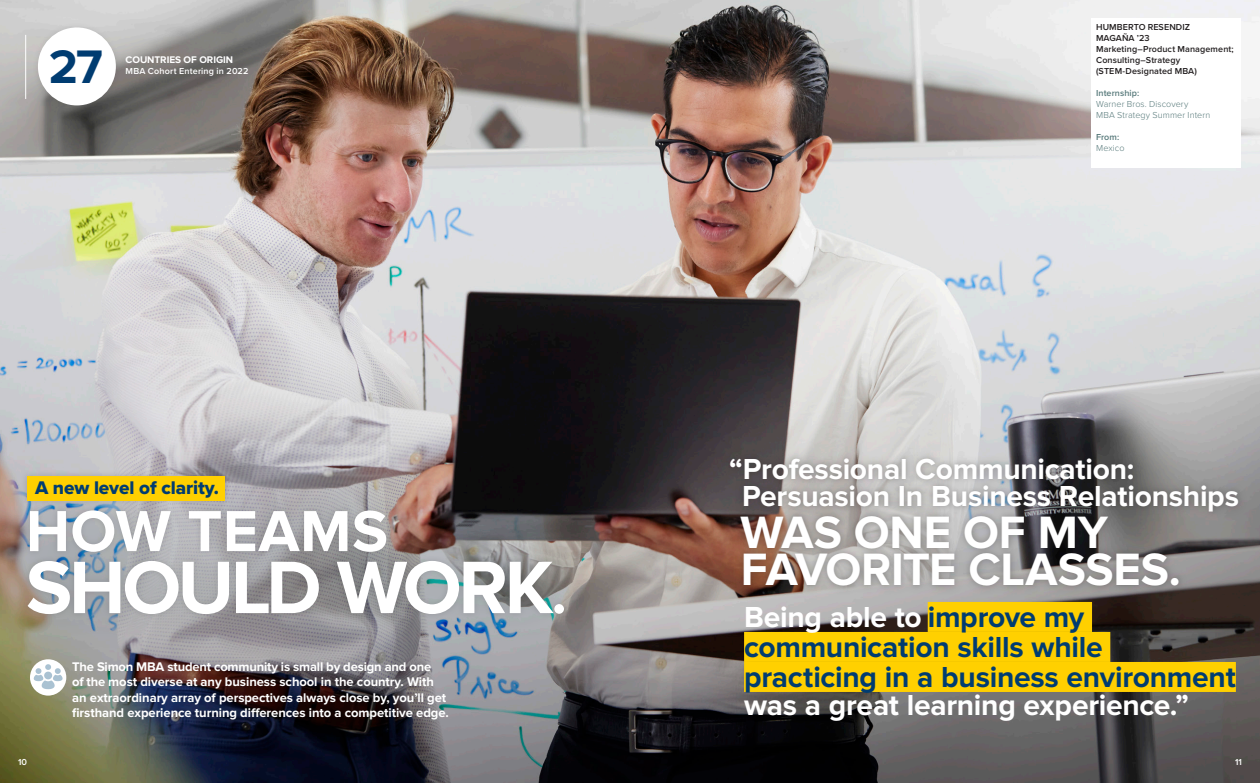
<style>
.page{position:relative;width:1260px;height:783px;background:#fff}
.page>*{position:absolute;margin:0;border:0;box-sizing:border-box;transform-origin:0 0}
.t1{font:700 77px "Proxima Nova";letter-spacing:-.04em;color:#fff}
.t2{font:700 60px "Proxima Nova";letter-spacing:.01em;color:#fff}
.t3{font:700 48.7px "Proxima Nova";color:#003c71}
.quote_small_blue{font:700 47px "Proxima Nova";letter-spacing:-.005em;color:#fff}
.quote_small_blue-2{font:700 30px/29.3px "Proxima Nova";letter-spacing:-.01em;color:#003c71}
.quote_small_blue-3{font:700 30px "Proxima Nova";letter-spacing:-.01em;color:#fff}
.t4{font:19px "Proxima Nova Extrabld";letter-spacing:-.005em;color:#003c71}
.large_caption{font:700 13px/15.5px "Proxima Nova";letter-spacing:-.005em;color:#fff}
.t5{font:700 10px "Proxima Nova";letter-spacing:-.005em;color:#fff}
.Box_bio{font:600 9px/11px "Proxima Nova";letter-spacing:.01em;color:#231f20}
.Box_bio-2{font:300 9px "Proxima Nova";letter-spacing:.01em;color:#587a7b}
.t6{font:600 9px "Proxima Nova";letter-spacing:.02em;color:#fff}
.Box_name{font:600 9px/11px "Proxima Nova";letter-spacing:.005em;color:#231f20}
.Box_bio-3{font:600 9px "Proxima Nova";letter-spacing:.01em;color:#587a7b}
.s1{font-size:60px}
.s2{color:#fff}
</style>
<div class="page">
<img style="left:0;top:0;width:1260px;height:783px">
<div style="left:0;top:467px;width:604px;height:191px;background:#587a7b;opacity:.3"></div>
<div style="left:27px;top:476px;width:198px;height:24px;background:#ffd000"></div>
<div style="left:1091px;top:18px;width:150px;height:150px;background:#fff"></div>
<div style="left:30px;top:659px;width:36px;height:36px;background:#fff;border-radius:50%"></div>
<img style="left:33px;top:662px;width:31px;height:31px">
<div style="left:32px;top:21px;width:90px;height:91px;background:#231f20;opacity:.11"></div>
<div style="left:38px;top:27px;width:78px;height:78px;background:#fff;border-radius:50%"></div>
<hr style="left:25px;top:35px;width:1px;height:64px;background:#fff">
<div style="left:720px;top:448px;width:528px;height:148px;background:#231f20;opacity:.23"></div>
<div style="left:928px;top:602px;width:164px;height:30px;background:#ffd000"></div>
<div style="left:744px;top:632px;width:366px;height:30px;background:#ffd000"></div>
<div style="left:744px;top:662px;width:492px;height:30px;background:#ffd000"></div>
<p class="t3" style="left:49px;top:39px;width:55px">27</p>
<p class="t5" style="left:126px;top:54px;width:109px">COUNTRIES OF ORIGIN</p>
<p class="t6" style="left:126px;top:64px;width:124px">MBA Cohort Entering in 2022</p>
<p class="t4" style="left:35px;top:473px;width:185px">A new level of clarity.</p>
<p class="t2" style="left:26px;top:496px;width:364px">HOW TEAMS</p>
<p class="t1" style="left:26px;top:543px;width:542px">SHOULD WORK<span class="s1">.</span></p>
<p class="large_caption" style="left:72px;top:659px;width:378px">The Simon MBA student community is small by design and one<br>of the most diverse at any business school in the country. With an extraordinary array of perspectives always close by, you’ll get firsthand experience turning differences into a competitive edge.</p>
<p class="Box_name" style="left:1096px;top:21px;width:96px">HUMBERTO RESENDIZ<br>MAGAÑA ’23</p>
<p class="Box_bio" style="left:1096px;top:43px;width:139px">Marketing–Product Management;<br>Consulting–Strategy</p>
<p class="Box_bio" style="left:1096px;top:65px;width:102px">(STEM-Designated MBA)</p>
<p class="Box_bio-3" style="left:1096px;top:86px;width:45px">Internship:</p>
<p class="Box_bio-2" style="left:1096px;top:99px;width:94px">Warner Bros. Discovery</p>
<p class="Box_bio-2" style="left:1096px;top:110px;width:116px">MBA Strategy Summer Intern</p>
<p class="Box_bio-3" style="left:1096px;top:130px;width:25px">From:</p>
<p class="Box_bio-2" style="left:1096px;top:143px;width:30px">Mexico</p>
<p class="quote_small_blue-3" style="left:729px;top:452px;width:407px">“Professional Communication:</p>
<p class="quote_small_blue-3" style="left:742px;top:479px;width:498px">Persuasion In Business Relationships</p>
<p class="quote_small_blue" style="left:741px;top:505px;width:369px">WAS ONE OF MY</p>
<p class="quote_small_blue" style="left:741px;top:542px;width:441px">FAVORITE CLASSES.</p>
<p class="quote_small_blue-2" style="left:744px;top:603px;width:493px"><span class="s2">Being able to</span> improve my communication skills while practicing in a business environment <span class="s2">was a great learning experience.”</span></p>
<p class="t6" style="left:18px;top:755px;width:10px">10</p>
<p class="t6" style="left:1235px;top:755px;width:8px">11</p>
</div>
